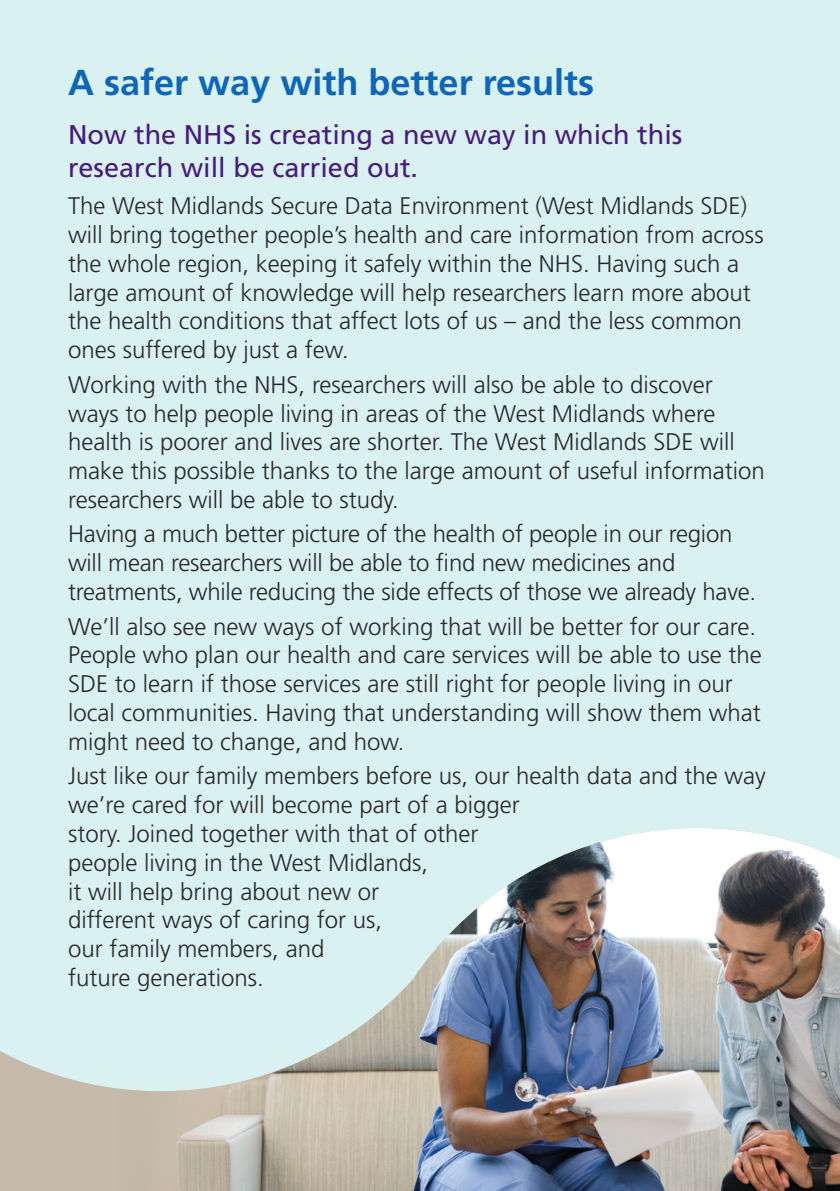
<style>
.page{position:relative;width:840px;height:1191px;background:#fff}
.page>*{position:absolute;margin:0;border:0;box-sizing:border-box;transform-origin:0 0}
.H2{font:700 36px "Frutiger LT Std";color:#0d66bb}
.Intro_Paragraph{font:27px/32.4px "Frutiger LT Std";color:#471a80}
.Paragraph{font:300 24px/28.8px "Frutiger LT Std";color:#282827}
</style>
<div class="page">
<div style="left:0;top:0;width:839px;height:1191px;background:#d9f1f0"></div>
<svg style="left:0;top:1051px;width:111px;height:140px;fill:#c6baaa"></svg>
<img style="left:111px;top:828px;width:728px;height:363px">
<h1 class="H2" style="left:68px;top:61px;width:527px">A safer way with better results</h1>
<p class="Intro_Paragraph" style="left:68px;top:119px;width:615px">Now the NHS is creating a new way in which this research will be carried out.</p>
<p class="Paragraph" style="left:68px;top:192px;width:696px">The West Midlands Secure Data Environment (West Midlands SDE) will bring together people’s health and care information from across the whole region, keeping it safely within the NHS. Having such a large amount of knowledge will help researchers learn more about the health conditions that affect lots of us – and the less common ones suffered by just a few.</p>
<p class="Paragraph" style="left:68px;top:370px;width:698px">Working with the NHS, researchers will also be able to discover ways to help people living in areas of the West Midlands where health is poorer and lives are shorter. The West Midlands SDE will make this possible thanks to the large amount of useful information researchers will be able to study.</p>
<p class="Paragraph" style="left:68px;top:520px;width:689px">Having a much better picture of the health of people in our region will mean researchers will be able to find new medicines and treatments, while reducing the side effects of those we already have.</p>
<p class="Paragraph" style="left:68px;top:612px;width:695px">We’ll also see new ways of working that will be better for our care.<br>People who plan our health and care services will be able to use the SDE to learn if those services are still right for people living in our local communities. Having that understanding will show them what might need to change, and how.</p>
<p class="Paragraph" style="left:68px;top:762px;width:698px">Just like our family members before us, our health data and the way we’re cared for will become part of a bigger<br>story. Joined together with that of other<br>people living in the West Midlands,<br>it will help bring about new or<br>different ways of caring for us,<br>our family members, and<br>future generations.</p>
</div>
